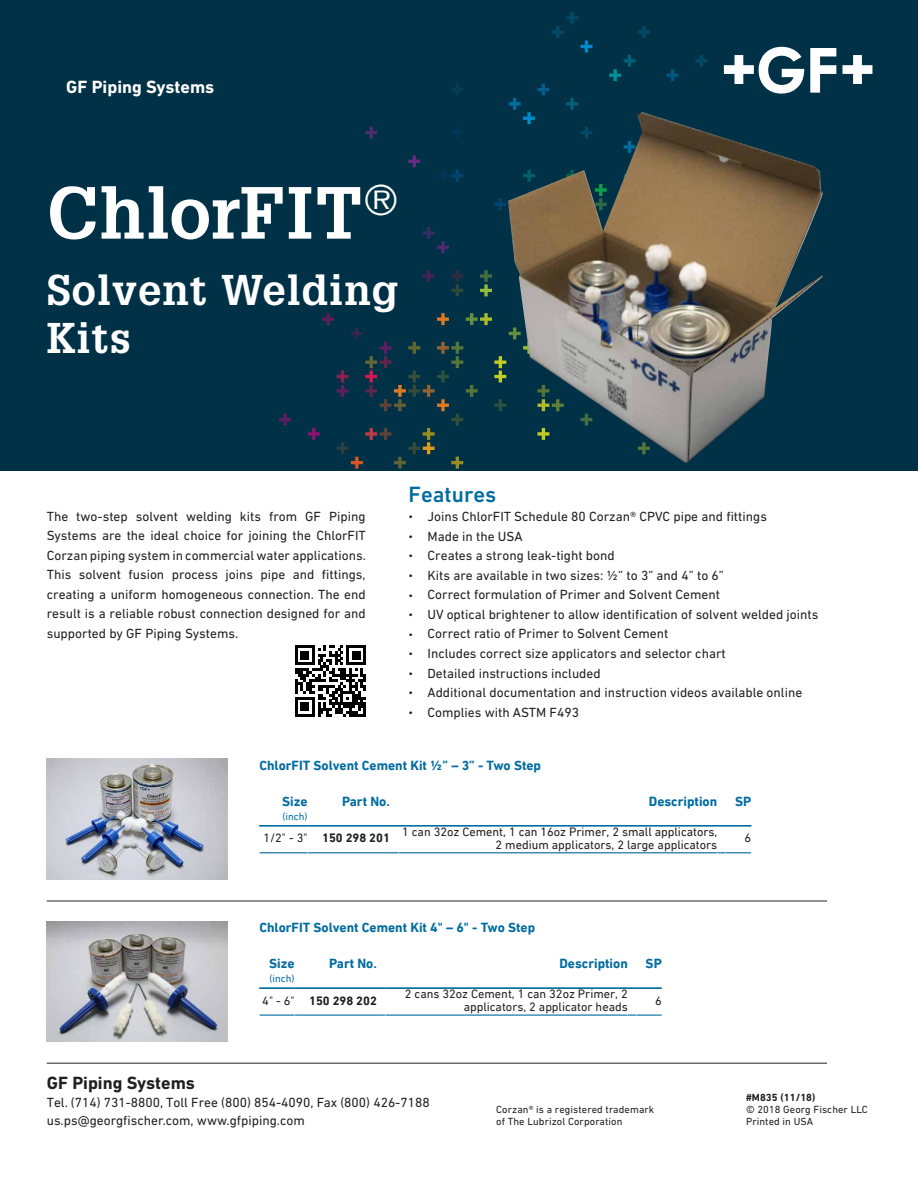
<style>
.page{position:relative;width:918px;height:1188px;background:#fff}
.page>*{position:absolute;margin:0;border:0;box-sizing:border-box;transform-origin:0 0}
.t1{font:700 72px "Glypha LT Pro";letter-spacing:.01em;color:#fff}
.t2{font:700 42px/48.9px "Glypha LT Pro";letter-spacing:.025em;color:#fff}
.t3{font:500 22.5px "DIN Next W1 G";color:#006ca2}
.t4{font:700 18px "DIN Next W1 G";color:#fff}
.t5{font:700 18px "DIN Next W1 G";color:#231f20}
.t6{font:13.5px/19.5px "DIN Next W1 G";color:#231f20;text-align:justify}
.t7{font:700 13.5px "DIN Next W1 G";color:#006ca2}
.t8{font:12.3px/12.8px "DIN Next W1 G";color:#231f20;text-align:right}
.t9{font:700 12.3px "DIN Next W1 G";color:#231f20}
.t10{font:10.5px/12px "DIN Next W1 G";letter-spacing:.01em;color:#231f20}
.t11{font:700 10.5px "DIN Next W1 G";letter-spacing:.01em;color:#231f20}
.t12{font:10.5px "DIN Next W1 G";color:#006ca2}
.s1{font-size:10.5px}
.s2{font-weight:400}
</style>
<div class="page">
<div style="left:0;top:0;width:918px;height:470px;background:#003146"></div>
<svg style="left:279px;top:414px;width:12px;height:12px"></svg>
<svg style="left:308px;top:12px;width:371px;height:457px"></svg>
<svg style="left:695px;top:55px;width:12px;height:12px"></svg>
<svg style="left:724px;top:47px;width:80px;height:47px"></svg>
<svg style="left:810px;top:48px;width:26px;height:45px"></svg>
<svg style="left:842px;top:55px;width:30px;height:29px"></svg>
<img style="left:508px;top:112px;width:315px;height:351px">
<div style="left:352px;top:168px;width:70px;height:159px;background:#003146"></div>
<hr style="left:47px;top:901px;width:780px;height:1px;background:#231f20">
<img style="left:47px;top:759px;width:181px;height:121px">
<hr style="left:259px;top:825px;width:48px;height:1px;background:#006ca2">
<hr style="left:316px;top:825px;width:74px;height:1px;background:#006ca2">
<hr style="left:398px;top:825px;width:319px;height:1px;background:#006ca2">
<hr style="left:259px;top:826px;width:48px;height:1px;background:#006ca2">
<svg style="left:307px;top:825px;width:9px;height:2px"></svg>
<hr style="left:316px;top:826px;width:74px;height:1px;background:#006ca2">
<svg style="left:390px;top:825px;width:8px;height:2px"></svg>
<hr style="left:398px;top:826px;width:319px;height:1px;background:#006ca2">
<svg style="left:717px;top:825px;width:34px;height:2px"></svg>
<svg style="left:259px;top:852px;width:492px;height:2px"></svg>
<hr style="left:47px;top:1063px;width:780px;height:1px;background:#231f20">
<img style="left:47px;top:921px;width:181px;height:121px">
<hr style="left:259px;top:987px;width:36px;height:1px;background:#006ca2">
<hr style="left:303px;top:987px;width:74px;height:1px;background:#006ca2">
<hr style="left:385px;top:987px;width:243px;height:1px;background:#006ca2">
<hr style="left:259px;top:988px;width:36px;height:1px;background:#006ca2">
<svg style="left:295px;top:987px;width:8px;height:2px"></svg>
<hr style="left:303px;top:988px;width:74px;height:1px;background:#006ca2">
<svg style="left:377px;top:987px;width:8px;height:2px"></svg>
<hr style="left:385px;top:988px;width:243px;height:1px;background:#006ca2">
<svg style="left:628px;top:987px;width:34px;height:2px"></svg>
<svg style="left:259px;top:1014px;width:403px;height:2px"></svg>
<svg style="left:295px;top:645px;width:71px;height:72px"></svg>
<h3 class="t4" style="left:66px;top:76px;width:150px">GF Piping Systems</h3>
<h1 class="t1" style="left:47px;top:168px;width:353px">ChlorFIT<sup>®</sup></h1>
<h2 class="t2" style="left:47px;top:264px;width:353px">Solvent Welding<br>Kits</h2>
<p class="t6" style="left:47px;top:506px;width:321px">The two-step solvent welding kits from GF Piping Systems are the ideal choice for joining the ChlorFIT Corzan piping system in commercial water applications.<br>This solvent fusion process joins pipe and fittings, creating a uniform homogeneous connection. The end result is a reliable robust connection designed for and supported by GF Piping Systems.</p>
<h3 class="t3" style="left:408px;top:481px;width:90px">Features</h3>
<p class="t6" style="left:408px;top:507px;width:360px"><span class="s1">•</span> Joins ChlorFIT Schedule 80 Corzan® CPVC pipe and fittings</p>
<p class="t6" style="left:408px;top:526px;width:116px"><span class="s1">•</span> Made in the USA</p>
<p class="t6" style="left:408px;top:546px;width:208px"><span class="s1">•</span> Creates a strong leak-tight bond</p>
<p class="t6" style="left:408px;top:565px;width:317px"><span class="s1">•</span> Kits are available in two sizes: ½” to 3” and 4” to 6”</p>
<p class="t6" style="left:408px;top:585px;width:313px"><span class="s1">•</span> Correct formulation of Primer and Solvent Cement</p>
<p class="t6" style="left:408px;top:604px;width:411px"><span class="s1">•</span> UV optical brightener to allow identification of solvent welded joints</p>
<p class="t6" style="left:408px;top:624px;width:261px"><span class="s1">•</span> Correct ratio of Primer to Solvent Cement</p>
<p class="t6" style="left:408px;top:644px;width:319px"><span class="s1">•</span> Includes correct size applicators and selector chart</p>
<p class="t6" style="left:408px;top:663px;width:194px"><span class="s1">•</span> Detailed instructions included</p>
<p class="t6" style="left:408px;top:683px;width:395px"><span class="s1">•</span> Additional documentation and instruction videos available online</p>
<p class="t6" style="left:408px;top:702px;width:172px"><span class="s1">•</span> Complies with ASTM F493</p>
<p class="t7" style="left:259px;top:757px;width:283px">ChlorFIT Solvent Cement Kit ½” – 3” - Two Step</p>
<p class="t7" style="left:282px;top:794px;width:27px">Size</p>
<p class="t12" style="left:282px;top:811px;width:26px">(inch)</p>
<p class="t7" style="left:342px;top:794px;width:49px">Part No.</p>
<p class="t7" style="left:649px;top:794px;width:70px">Description</p>
<p class="t7" style="left:735px;top:794px;width:18px">SP</p>
<p class="t9" style="left:263px;top:831px;width:128px"><span class="s2">1/2" - 3"</span> 150 298 201</p>
<p class="t8" style="left:402px;top:825px;width:317px">1 can 32oz Cement, 1 can 16oz Primer, 2 small applicators,<br>2 medium applicators, 2 large applicators</p>
<p class="t8" style="left:745px;top:832px;width:8px">6</p>
<p class="t7" style="left:259px;top:919px;width:277px">ChlorFIT Solvent Cement Kit 4" – 6" - Two Step</p>
<p class="t7" style="left:269px;top:956px;width:27px">Size</p>
<p class="t12" style="left:270px;top:973px;width:26px">(inch)</p>
<p class="t7" style="left:329px;top:956px;width:49px">Part No.</p>
<p class="t7" style="left:559px;top:956px;width:70px">Description</p>
<p class="t7" style="left:646px;top:956px;width:18px">SP</p>
<p class="t9" style="left:262px;top:993px;width:116px"><span class="s2">4" - 6"</span> 150 298 202</p>
<p class="t8" style="left:405px;top:988px;width:224px">2 cans 32oz Cement, 1 can 32oz Primer, 2 applicators, 2 applicator heads</p>
<p class="t8" style="left:655px;top:994px;width:8px">6</p>
<h3 class="t5" style="left:47px;top:1073px;width:150px">GF Piping Systems</h3>
<p class="t6" style="left:47px;top:1094px;width:384px;line-height:18px">Tel. (714) 731-8800, Toll Free (800) 854-4090, Fax (800) 426-7188 us.ps@georgfischer.com, www.gfpiping.com</p>
<p class="t11" style="left:746px;top:1092px;width:71px">#M835 (11/18)</p>
<p class="t10" style="left:496px;top:1104px;width:160px">Corzan® is a registered trademark of The Lubrizol Corporation</p>
<p class="t10" style="left:746px;top:1104px;width:123px">© 2018 Georg Fischer LLC<br>Printed in USA</p>
</div>
